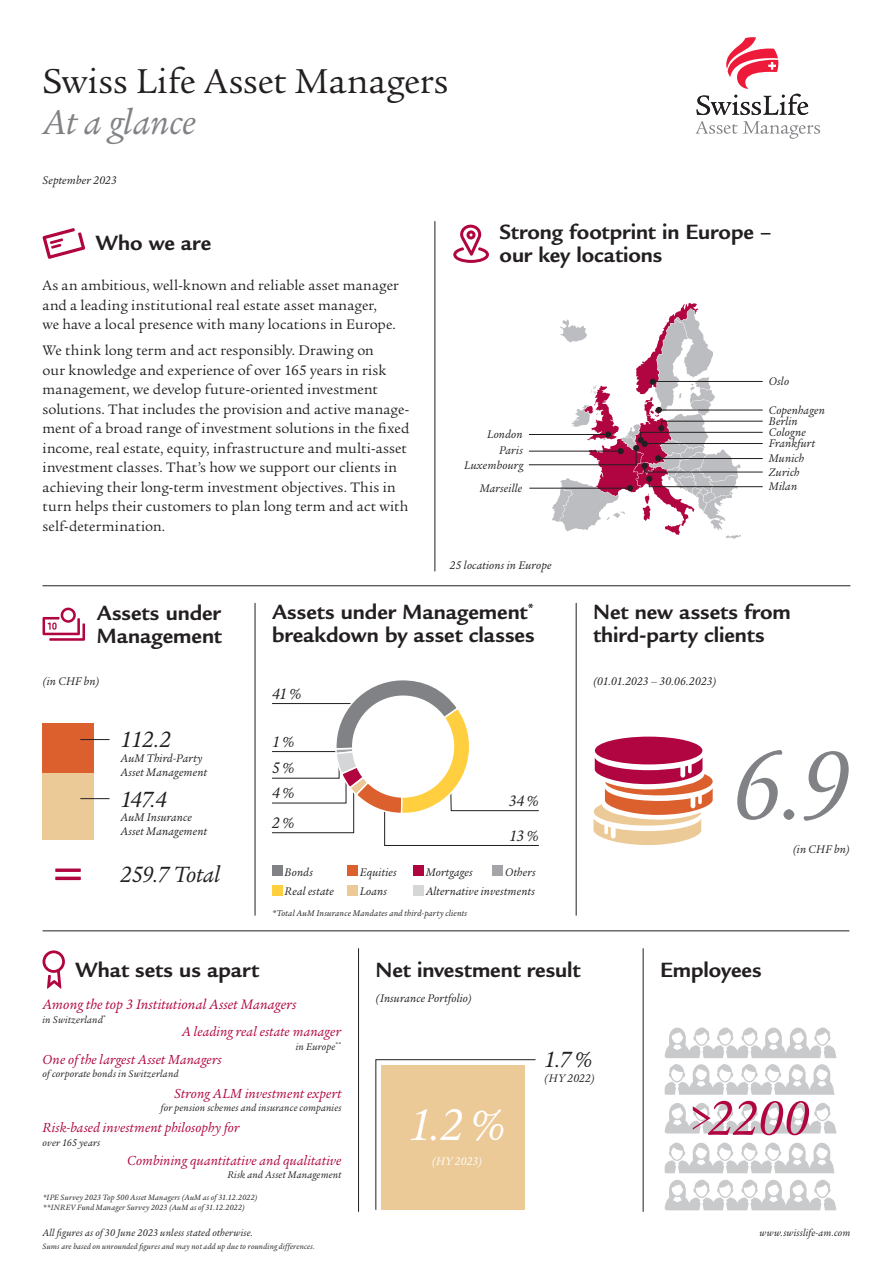
<style>
.page{position:relative;width:893px;height:1263px;background:#fff}
.page>*{position:absolute;margin:0;border:0;box-sizing:border-box;transform-origin:0 0}
.t1{font:italic 105px "Legacy Serif Std";color:#808285}
.t2{font:italic 52.5px "Legacy Serif Std";color:#b00540}
.t3{font:italic 48px "Legacy Serif Std";color:#fff}
.t4{font:37.5px "Legacy Serif Std";color:#231f20}
.t5{font:italic 37.5px "Legacy Serif Std";letter-spacing:-.005em;color:#808285}
.t6{font:italic 24px "Legacy Serif Std";letter-spacing:-.02em;color:#231f20}
.t7{font:700 22.5px/22.5px "Legacy Sans Std";color:#231f20}
.t8{font:italic 16.5px "Legacy Serif Std";color:#231f20}
.t9{font:15px/19.5px "Legacy Serif Std";letter-spacing:.01em;color:#231f20}
.t10{font:italic 14.85px "Legacy Serif Std";letter-spacing:.01em;color:#b00540}
.t11{font:italic 14.25px "Legacy Serif Std";letter-spacing:.01em;color:#b00540}
.t12{font:italic 12px "Legacy Serif Std";letter-spacing:.015em;color:#231f20}
.t13{font:italic 12px "Legacy Serif Std";letter-spacing:.015em;color:#fff}
.t14{font:italic 10.5px "Legacy Serif Std";letter-spacing:.015em;color:#231f20}
.t15{font:italic 9px "Legacy Serif Std";letter-spacing:.025em;color:#231f20}
.t16{font:italic 8.25px "Legacy Serif Std";letter-spacing:.02em;color:#231f20}
</style>
<div class="page">
<svg style="left:664px;top:1103px;width:172px;height:30px"></svg>
<svg style="left:664px;top:1027px;width:172px;height:68px"></svg>
<svg style="left:664px;top:1142px;width:172px;height:68px"></svg>
<svg style="left:695px;top:37px;width:126px;height:102px"></svg>
<svg style="left:528px;top:303px;width:235px;height:236px"></svg>
<hr style="left:43px;top:585px;width:807px;height:1px;background:#231f20">
<hr style="left:43px;top:930px;width:806px;height:1px;background:#231f20">
<hr style="left:255px;top:603px;width:1px;height:312px;background:#231f20">
<div style="left:43px;top:774px;width:51px;height:66px;background:#ecca97"></div>
<div style="left:43px;top:723px;width:51px;height:50px;background:#db602e"></div>
<svg style="left:80px;top:739px;width:29px;height:1px"></svg>
<svg style="left:80px;top:798px;width:29px;height:1px"></svg>
<svg style="left:375px;top:1059px;width:161px;height:151px;background:#ebcea2"></svg>
<div style="left:595px;top:737px;width:107px;height:27px;background:#b00540;border-radius:50%"></div>
<svg style="left:593px;top:757px;width:120px;height:88px"></svg>
<svg style="left:42px;top:228px;width:43px;height:31px"></svg>
<svg style="left:453px;top:225px;width:36px;height:38px"></svg>
<svg style="left:43px;top:608px;width:42px;height:33px"></svg>
<svg style="left:43px;top:950px;width:22px;height:39px"></svg>
<svg style="left:55px;top:868px;width:26px;height:4px"></svg>
<hr style="left:55px;top:877px;width:26px;height:3px;background:#b00540">
<hr style="left:434px;top:221px;width:1px;height:350px;background:#231f20">
<hr style="left:576px;top:603px;width:1px;height:312px;background:#231f20">
<hr style="left:358px;top:948px;width:1px;height:264px;background:#231f20">
<hr style="left:643px;top:948px;width:1px;height:264px;background:#231f20">
<svg style="left:272px;top:680px;width:267px;height:166px"></svg>
<div style="left:272px;top:866px;width:10px;height:10px;background:#808285"></div>
<div style="left:347px;top:866px;width:10px;height:10px;background:#db602e"></div>
<div style="left:413px;top:866px;width:10px;height:10px;background:#b00540"></div>
<div style="left:493px;top:866px;width:10px;height:10px;background:#a4a5a9"></div>
<div style="left:272px;top:885px;width:10px;height:10px;background:#ffcf3f"></div>
<div style="left:347px;top:885px;width:10px;height:10px;background:#ecca97"></div>
<div style="left:413px;top:885px;width:10px;height:10px;background:#d5d6d8"></div>
<p class="t4" style="left:43px;top:60px;width:407px">Swiss Life Asset Managers</p>
<p class="t5" style="left:43px;top:101px;width:155px">At a glance</p>
<p class="t12" style="left:43px;top:173px;width:76px">September 2023</p>
<p class="t7" style="left:96px;top:231px;width:117px">Who we are</p>
<p class="t7" style="left:500px;top:221px;width:273px">Strong footprint in Europe –</p>
<p class="t7" style="left:500px;top:244px;width:164px">our key locations</p>
<p class="t9" style="left:43px;top:276px;width:358px">As an ambitious, well-known and reliable asset manager and a leading institutional real estate asset manager,<br>we have a local presence with many locations in Europe.</p>
<p class="t9" style="left:43px;top:341px;width:368px">We think long term and act responsibly. Drawing on<br>our knowledge and experience of over 165 years in risk management, we develop future-oriented investment solutions. That includes the provision and active manage&shy;ment of a broad range of investment solutions in the fixed income, real estate, equity, infrastructure and multi-asset investment classes. That’s how we support our clients in achieving their long-term investment objectives. This in turn helps their customers to plan long term and act with self-determination.</p>
<p class="t12" style="left:487px;top:428px;width:37px">London</p>
<p class="t12" style="left:499px;top:443px;width:25px">Paris</p>
<p class="t12" style="left:480px;top:481px;width:44px">Marseille</p>
<p class="t12" style="left:464px;top:458px;width:61px">Luxembourg</p>
<p class="t12" style="left:450px;top:558px;width:103px">25 locations in Europe</p>
<p class="t7" style="left:97px;top:602px;width:126px">Assets under</p>
<p class="t7" style="left:97px;top:624px;width:127px">Management</p>
<p class="t12" style="left:43px;top:674px;width:59px">(in CHF bn)</p>
<p class="t6" style="left:121px;top:726px;width:52px">112.2</p>
<p class="t12" style="left:121px;top:751px;width:84px">AuM Third-Party</p>
<p class="t12" style="left:121px;top:765px;width:88px">Asset Management</p>
<p class="t6" style="left:121px;top:785px;width:48px">147.4</p>
<p class="t12" style="left:121px;top:810px;width:73px">AuM Insurance</p>
<p class="t12" style="left:121px;top:825px;width:88px">Asset Management</p>
<p class="t6" style="left:121px;top:861px;width:101px">259.7 Total</p>
<p class="t7" style="left:272px;top:601px;width:264px">Assets under Management<sup>*</sup></p>
<p class="t7" style="left:272px;top:623px;width:264px">breakdown by asset classes</p>
<p class="t8" style="left:272px;top:684px;width:31px">41%</p>
<p class="t8" style="left:272px;top:732px;width:24px">1%</p>
<p class="t8" style="left:272px;top:759px;width:24px">5%</p>
<p class="t8" style="left:272px;top:784px;width:24px">4%</p>
<p class="t8" style="left:272px;top:814px;width:24px">2%</p>
<p class="t8" style="left:509px;top:792px;width:32px">34%</p>
<p class="t8" style="left:509px;top:826px;width:31px">13%</p>
<p class="t12" style="left:285px;top:865px;width:30px">Bonds</p>
<p class="t12" style="left:360px;top:865px;width:38px">Equities</p>
<p class="t12" style="left:426px;top:865px;width:48px">Mortgages</p>
<p class="t12" style="left:505px;top:865px;width:32px">Others</p>
<p class="t12" style="left:285px;top:885px;width:51px">Real estate</p>
<p class="t12" style="left:360px;top:885px;width:29px">Loans</p>
<p class="t12" style="left:426px;top:885px;width:111px">Alternative investments</p>
<p class="t15" style="left:272px;top:908px;width:197px">*Total AuM Insurance Mandates and third-party clients</p>
<p class="t12" style="left:769px;top:375px;width:22px">Oslo</p>
<p class="t12" style="left:769px;top:403px;width:58px">Copenhagen</p>
<p class="t12" style="left:769px;top:414px;width:30px">Berlin</p>
<p class="t12" style="left:769px;top:426px;width:39px">Cologne</p>
<p class="t12" style="left:769px;top:437px;width:48px">Frankfurt</p>
<p class="t12" style="left:769px;top:452px;width:37px">Munich</p>
<p class="t12" style="left:769px;top:465px;width:32px">Zurich</p>
<p class="t12" style="left:769px;top:480px;width:30px">Milan</p>
<p class="t7" style="left:593px;top:601px;width:199px">Net new assets from third-party clients</p>
<p class="t12" style="left:593px;top:674px;width:125px">(01.01.2023 – 30.06.2023)</p>
<p class="t1" style="left:731px;top:726px;width:120px">6.9</p>
<p class="t12" style="left:793px;top:843px;width:59px">(in CHF bn)</p>
<p class="t7" style="left:376px;top:958px;width:206px">Net investment result</p>
<p class="t12" style="left:376px;top:992px;width:98px">(Insurance Portfolio)</p>
<p class="t7" style="left:76px;top:958px;width:185px">What sets us apart</p>
<p class="t7" style="left:660px;top:958px;width:103px">Employees</p>
<p class="t10" style="left:43px;top:996px;width:255px">Among the top 3 Institutional Asset Managers</p>
<p class="t14" style="left:43px;top:1013px;width:65px">in Switzerland<sup>*</sup></p>
<p class="t11" style="left:182px;top:1023px;width:161px">A leading real estate manager</p>
<p class="t14" style="left:296px;top:1040px;width:47px">in Europe<sup>**</sup></p>
<p class="t11" style="left:174px;top:1085px;width:169px">Strong ALM investment expert</p>
<p class="t14" style="left:161px;top:1102px;width:182px">for pension schemes and insurance companies</p>
<p class="t11" style="left:43px;top:1051px;width:181px">One of the largest Asset Managers</p>
<p class="t14" style="left:43px;top:1068px;width:137px">of corporate bonds in Switzerland</p>
<p class="t11" style="left:43px;top:1119px;width:198px">Risk-based investment philosophy for</p>
<p class="t14" style="left:43px;top:1136px;width:59px">over 165 years</p>
<p class="t11" style="left:127px;top:1152px;width:216px">Combining quantitative and qualitative</p>
<p class="t14" style="left:227px;top:1169px;width:116px">Risk and Asset Management</p>
<p class="t16" style="left:43px;top:1193px;width:216px">*IPE Survey 2023 Top 500 Asset Managers (AuM as of 31.12.2022)</p>
<p class="t16" style="left:43px;top:1202px;width:204px">**INREV Fund Manager Survey 2023 (AuM as of 31.12.2022)</p>
<p class="t14" style="left:43px;top:1227px;width:212px">All figures as of 30 June 2023 unless stated otherwise.</p>
<p class="t16" style="left:43px;top:1242px;width:274px">Sums are based on unrounded figures and may not add up due to rounding differences.</p>
<p class="t3" style="left:408px;top:1098px;width:99px">1.2%</p>
<p class="t13" style="left:432px;top:1155px;width:52px">(HY 2023)</p>
<p class="t6" style="left:544px;top:1046px;width:49px">1.7%</p>
<p class="t12" style="left:544px;top:1071px;width:52px">(HY 2022)</p>
<p class="t2" style="left:687px;top:1088px;width:124px">&gt;2200</p>
<p class="t14" style="left:760px;top:1227px;width:92px">www.swisslife-am.com</p>
</div>
